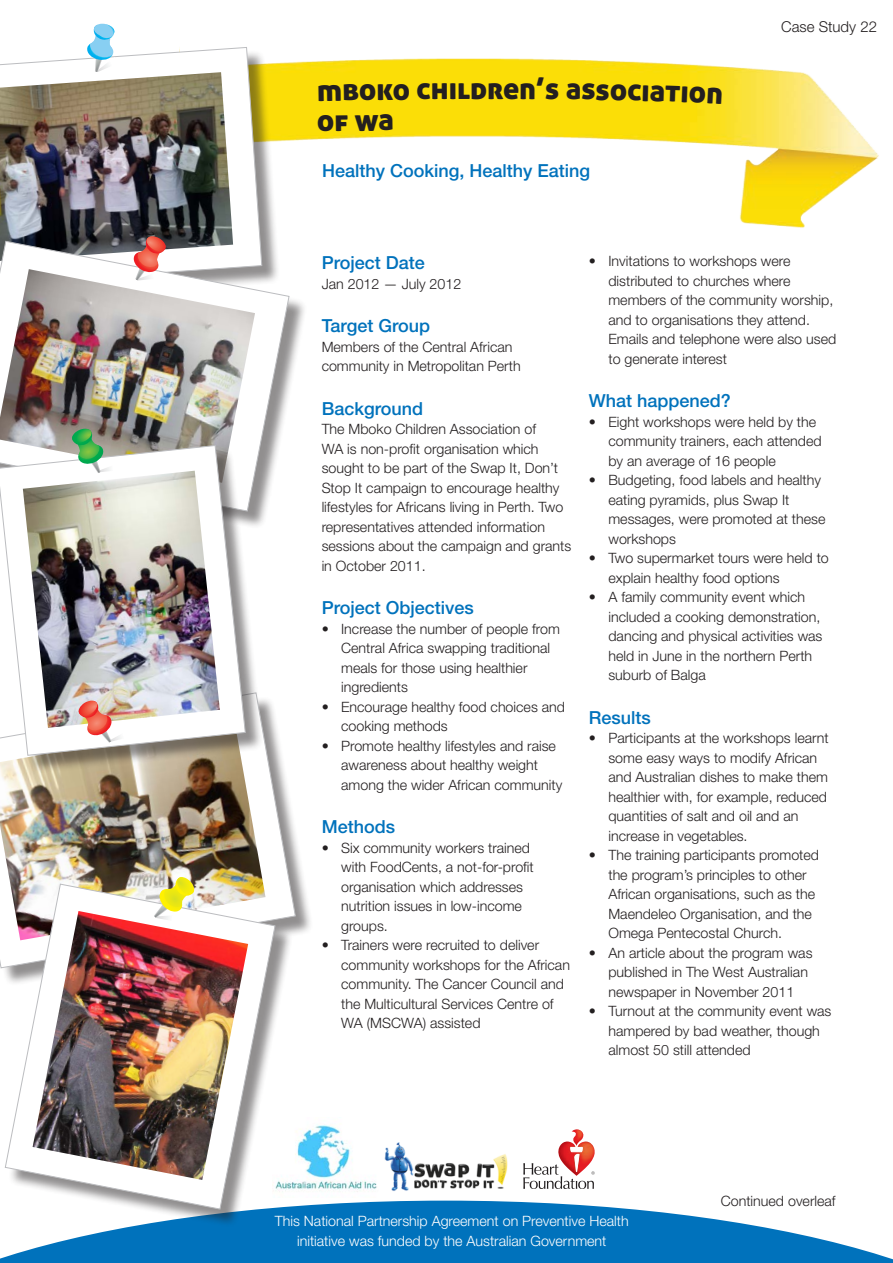
<style>
.page{position:relative;width:893px;height:1263px;background:#fff}
.page>*{position:absolute;margin:0;border:0;box-sizing:border-box;transform-origin:0 0}
.t1{font:30px "Aller Display";letter-spacing:-.005em;color:#231f20}
.t2{font:500 18px "Helvetica Neue";color:#0072bc}
.t3{font:300 15px "Helvetica Neue";color:#231f20}
.t4{font:300 14.25px/19.5px "Helvetica Neue";color:#231f20}
.t5{font:300 14.25px/19.5px "Helvetica Neue";color:#fff;text-align:center}
</style>
<div class="page">
<svg style="left:0;top:1200px;width:893px;height:63px;fill:#0072bc"></svg>
<img style="left:280px;top:58px;width:599px;height:170px">
<div style="left:0;top:50px;width:280px;height:254px;background:#231f20;opacity:.5"></div>
<svg style="left:0;top:47px;width:262px;height:194px"></svg>
<img style="left:0;top:72px;width:233px;height:169px">
<div style="left:0;top:695px;width:314px;height:291px;background:#231f20;opacity:.5"></div>
<svg style="left:0;top:695px;width:296px;height:273px"></svg>
<img style="left:0;top:721px;width:265px;height:219px">
<div style="left:0;top:244px;width:307px;height:285px;background:#231f20;opacity:.5"></div>
<svg style="left:0;top:241px;width:289px;height:270px"></svg>
<img style="left:0;top:269px;width:255px;height:179px">
<div style="left:8px;top:887px;width:285px;height:340px;background:#231f20;opacity:.5"></div>
<svg style="left:5px;top:884px;width:270px;height:325px"></svg>
<img style="left:33px;top:911px;width:215px;height:269px">
<div style="left:0;top:448px;width:264px;height:326px;background:#231f20;opacity:.5"></div>
<svg style="left:0;top:445px;width:246px;height:311px"></svg>
<img style="left:23px;top:471px;width:197px;height:257px">
<svg style="left:86px;top:24px;width:32px;height:48px"></svg>
<svg style="left:132px;top:236px;width:35px;height:44px"></svg>
<svg style="left:154px;top:877px;width:42px;height:45px"></svg>
<svg style="left:71px;top:429px;width:48px;height:44px"></svg>
<svg style="left:77px;top:701px;width:53px;height:42px"></svg>
<img style="left:384px;top:1142px;width:124px;height:49px">
<img style="left:559px;top:1129px;width:35px;height:18px">
<svg style="left:523px;top:1147px;width:72px;height:42px"></svg>
<img style="left:272px;top:1117px;width:105px;height:81px">
<svg style="left:689px;top:86px;width:33px;height:18px"></svg>
<h1 class="t1" style="left:317px;top:71px;width:94px;rotate:-1deg">mboko</h1>
<h1 class="t1" style="left:417px;top:69px;width:144px">children’s</h1>
<h1 class="t1" style="left:566px;top:69px;width:77px;rotate:1deg">assoc</h1>
<h1 class="t1" style="left:642px;top:71px;width:49px;rotate:2deg">iati</h1>
<h1 class="t1" style="left:317px;top:102px;width:79px;rotate:-1deg">of wa</h1>
<p class="t2" style="left:322px;top:160px;width:270px">Healthy Cooking, Healthy Eating</p>
<p class="t3" style="left:781px;top:17px;width:97px">Case Study 22</p>
<p class="t2" style="left:322px;top:252px;width:105px">Project Date</p>
<p class="t4" style="left:322px;top:274px;width:141px">Jan 2012 — July 2012</p>
<p class="t2" style="left:322px;top:315px;width:110px">Target Group</p>
<p class="t4" style="left:322px;top:337px;width:201px">Members of the Central African community in Metropolitan Perth</p>
<p class="t2" style="left:322px;top:398px;width:103px">Background</p>
<p class="t4" style="left:322px;top:419px;width:251px">The Mboko Children Association of<br>WA is non-profit organisation which sought to be part of the Swap It, Don’t Stop It campaign to encourage healthy lifestyles for Africans living in Perth. Two representatives attended information sessions about the campaign and grants in October 2011.</p>
<p class="t2" style="left:322px;top:597px;width:154px">Project Objectives</p>
<p class="t4" style="left:341px;top:619px;width:220px;text-indent:-19px">• Increase the number of people from<br>Central Africa swapping traditional meals for those using healthier ingredients</p>
<p class="t4" style="left:341px;top:697px;width:225px;text-indent:-19px">• Encourage healthy food choices and cooking methods</p>
<p class="t4" style="left:341px;top:735px;width:223px;text-indent:-19px">• Promote healthy lifestyles and raise awareness about healthy weight among the wider African community</p>
<p class="t2" style="left:322px;top:816px;width:75px">Methods</p>
<p class="t4" style="left:341px;top:838px;width:194px;text-indent:-19px">• Six community workers trained with FoodCents, a not-for-profit organisation which addresses nutrition issues in low-income groups.</p>
<p class="t4" style="left:341px;top:935px;width:230px;text-indent:-19px">• Trainers were recruited to deliver community workshops for the African community. The Cancer Council and the Multicultural Services Centre of WA (MSCWA) assisted</p>
<p class="t4" style="left:608px;top:251px;width:229px;text-indent:-19px">• Invitations to workshops were distributed to churches where members of the community worship, and to organisations they attend.<br>Emails and telephone were also used to generate interest</p>
<p class="t2" style="left:589px;top:390px;width:144px">What happened?</p>
<p class="t4" style="left:608px;top:412px;width:215px;text-indent:-19px">• Eight workshops were held by the community trainers, each attended by an average of 16 people</p>
<p class="t4" style="left:608px;top:470px;width:218px;text-indent:-19px">• Budgeting, food labels and healthy eating pyramids, plus Swap It messages, were promoted at these workshops</p>
<p class="t4" style="left:608px;top:548px;width:222px;text-indent:-19px">• Two supermarket tours were held to explain healthy food options</p>
<p class="t4" style="left:608px;top:587px;width:216px;text-indent:-19px">• A family community event which included a cooking demonstration, dancing and physical activities was held in June in the northern Perth suburb of Balga</p>
<p class="t2" style="left:589px;top:707px;width:64px">Results</p>
<p class="t4" style="left:608px;top:728px;width:222px;text-indent:-19px">• Participants at the workshops learnt some easy ways to modify African and Australian dishes to make them healthier with, for example, reduced quantities of salt and oil and an increase in vegetables.</p>
<p class="t4" style="left:608px;top:845px;width:212px;text-indent:-19px">• The training participants promoted the program’s principles to other African organisations, such as the Maendeleo Organisation, and the Omega Pentecostal Church.</p>
<p class="t4" style="left:608px;top:943px;width:206px;text-indent:-19px">• An article about the program was published in The West Australian newspaper in November 2011</p>
<p class="t4" style="left:608px;top:1001px;width:225px;text-indent:-19px">• Turnout at the community event was hampered by bad weather, though almost 50 still attended</p>
<p class="t4" style="left:721px;top:1191px;width:116px">Continued overleaf</p>
<p class="t5" style="left:275px;top:1211px;width:355px">This National Partnership Agreement on Preventive Health initiative was funded by the Australian Government</p>
</div>
